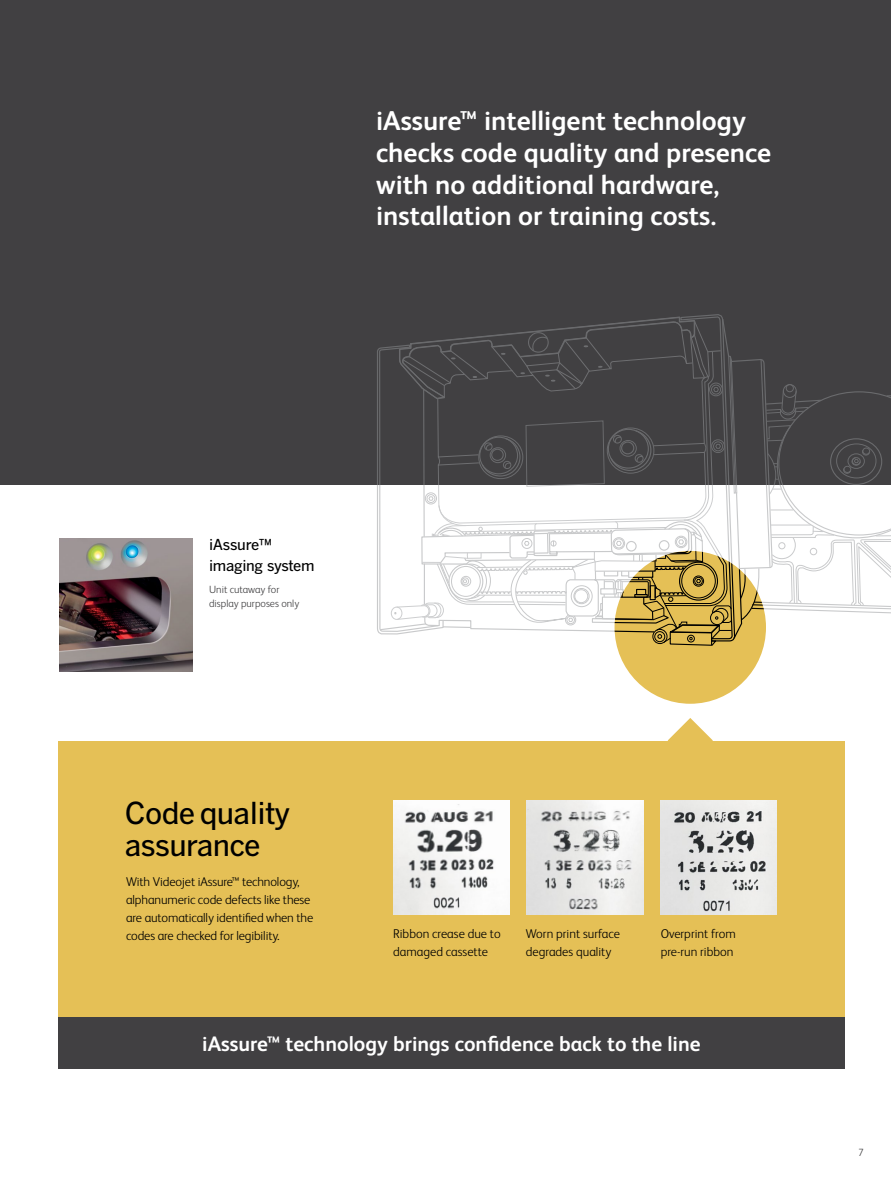
<style>
.page{position:relative;width:891px;height:1188px;background:#fff}
.page>*{position:absolute;margin:0;border:0;box-sizing:border-box;transform-origin:0 0}
.t1{font:500 30px/31.5px "Benton Gothic";letter-spacing:-.02em;color:#000}
.t2{font:700 27.3px/31.8px "FS Albert Pro";color:#fff}
.t3{font:700 21px "FS Albert Pro";color:#fff}
.t4{font:500 15px/21px "Benton Gothic";letter-spacing:-.02em;color:#000}
.t5{font:300 12.75px/18px "FS Albert Pro";letter-spacing:-.01em;color:#000}
.t6{font:300 10.5px/13.5px "FS Albert Pro";color:#414042}
</style>
<div class="page">
<div style="left:0;top:0;width:891px;height:484px;background:#414042"></div>
<div style="left:58px;top:741px;width:787px;height:276px;background:#e5c056"></div>
<div style="left:58px;top:1017px;width:787px;height:51px;background:#414042"></div>
<img style="left:661px;top:801px;width:116px;height:114px">
<img style="left:393px;top:801px;width:116px;height:114px">
<img style="left:527px;top:801px;width:116px;height:114px">
<svg style="left:668px;top:718px;width:45px;height:23px"></svg>
<img style="left:59px;top:538px;width:134px;height:134px">
<div style="left:615px;top:551px;width:151px;height:153px;background:#e5c056;border-radius:50%"></div>
<svg style="left:376px;top:314px;width:515px;height:336px"></svg>
<h2 class="t2" style="left:376px;top:103px;width:397px">iAssure™ intelligent technology checks code quality and presence with no additional hardware, installation or training costs.</h2>
<p class="t4" style="left:209px;top:534px;width:107px">iAssure™ imaging system</p>
<p class="t6" style="left:209px;top:582px;width:92px">Unit cutaway for display purposes only</p>
<h1 class="t1" style="left:125px;top:798px;width:167px">Code quality assurance</h1>
<p class="t5" style="left:126px;top:872px;width:189px">With Videojet iAssure™ technology, alphanumeric code defects like these are automatically identified when the codes are checked for legibility.</p>
<p class="t5" style="left:393px;top:924px;width:109px">Ribbon crease due to damaged cassette</p>
<p class="t5" style="left:526px;top:924px;width:96px">Worn print surface degrades quality</p>
<p class="t5" style="left:661px;top:924px;width:77px">Overprint from pre-run ribbon</p>
<h3 class="t3" style="left:202px;top:1029px;width:500px">iAssure™ technology brings confidence back to the line</h3>
<p class="t6" style="left:858px;top:1145px;width:7px">7</p>
</div>
